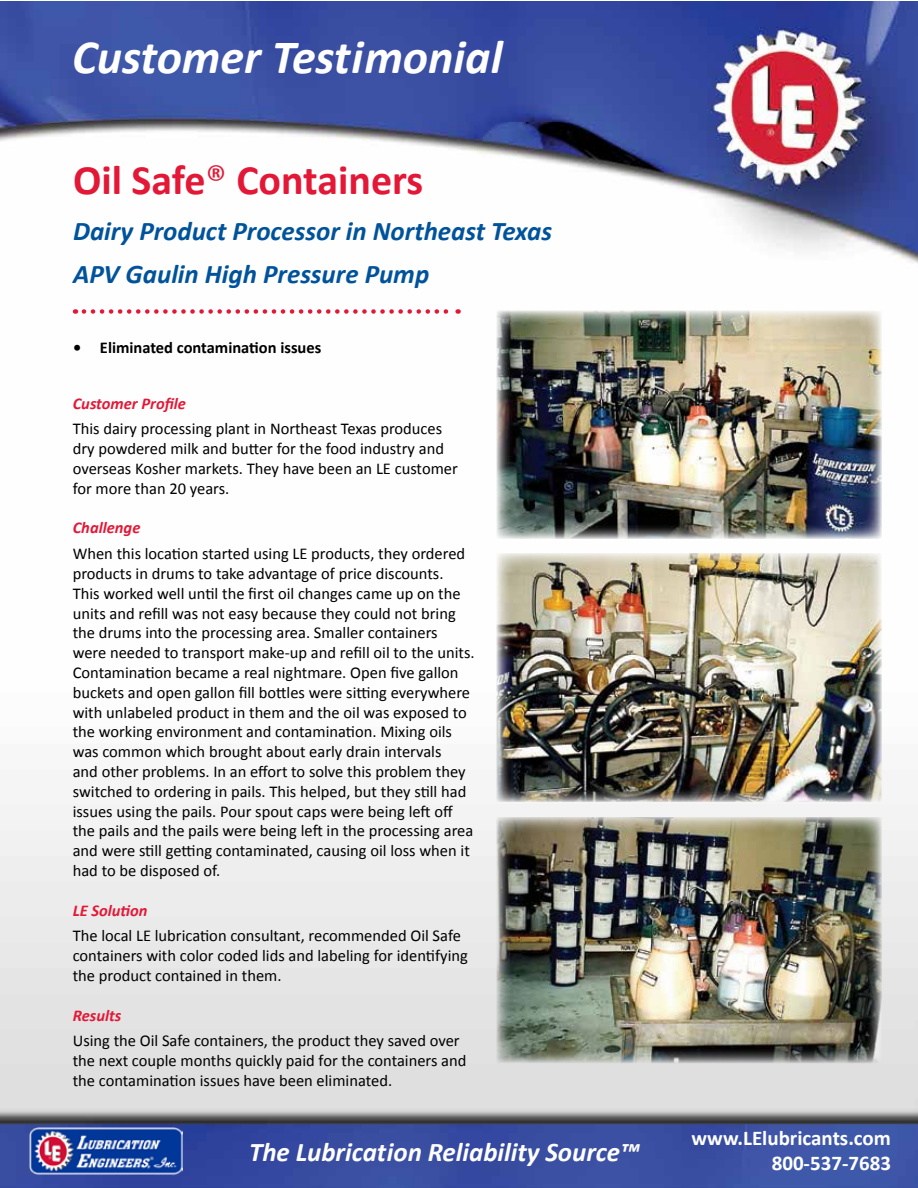
<style>
.page{position:relative;width:918px;height:1188px;background:#fff}
.page>*{position:absolute;margin:0;border:0;box-sizing:border-box;transform-origin:0 0}
.t1{font:italic 700 48px "Calibri";color:#fff}
.t2{font:700 42px "Calibri";color:#e31837}
.t3{font:italic 700 27px/42.9px "Calibri";color:#00539b}
.t4{font:italic 700 27px "Calibri";color:#fff}
.t5{font:700 21px/25.2px "Calibri";color:#fff;text-align:right}
.t6{font:16.5px/19.8px "Calibri";color:#000}
.t7{font:italic 700 16.5px "Calibri";color:#e31837}
.t8{font:700 16.5px "Calibri";color:#000}
.s1{font-weight:400}
</style>
<div class="page">
<img style="left:1px;top:1px;width:917px;height:1187px">
<svg style="left:84px;top:309px;width:375px;height:5px"></svg>
<img style="left:28px;top:1125px;width:154px;height:50px">
<img style="left:496px;top:311px;width:386px;height:228px">
<img style="left:496px;top:553px;width:386px;height:249px">
<img style="left:497px;top:818px;width:385px;height:245px">
<h1 class="t1" style="left:72px;top:27px;width:432px">Customer Testimonial</h1>
<h2 class="t2" style="left:73px;top:154px;width:352px">Oil Safe<span class="s1">®</span> Containers</h2>
<h3 class="t3" style="left:73px;top:210px;width:481px">Dairy Product Processor in Northeast Texas<br>APV Gaulin High Pressure Pump</h3>
<p class="t8" style="left:73px;top:337px;width:250px">• Eliminated contamination issues</p>
<p class="t7" style="left:73px;top:393px;width:115px">Customer Profile</p>
<p class="t6" style="left:73px;top:419px;width:387px">This dairy processing plant in Northeast Texas produces dry powdered milk and butter for the food industry and overseas Kosher markets. They have been an LE customer for more than 20 years.</p>
<p class="t7" style="left:73px;top:518px;width:69px">Challenge</p>
<p class="t6" style="left:73px;top:544px;width:404px">When this location started using LE products, they ordered products in drums to take advantage of price discounts.<br>This worked well until the first oil changes came up on the units and refill was not easy because they could not bring the drums into the processing area. Smaller containers were needed to transport make-up and refill oil to the units.<br>Contamination became a real nightmare. Open five gallon buckets and open gallon fill bottles were sitting everywhere with unlabeled product in them and the oil was exposed to the working environment and contamination. Mixing oils was common which brought about early drain intervals<br>and other problems. In an effort to solve this problem they switched to ordering in pails. This helped, but they still had issues using the pails. Pour spout caps were being left off the pails and the pails were being left in the processing area and were still getting contaminated, causing oil loss when it had to be disposed of.</p>
<p class="t7" style="left:73px;top:900px;width:76px">LE Solution</p>
<p class="t6" style="left:73px;top:926px;width:397px">The local LE lubrication consultant, recommended Oil Safe containers with color coded lids and labeling for identifying the product contained in them.</p>
<p class="t7" style="left:73px;top:1005px;width:50px">Results</p>
<p class="t6" style="left:73px;top:1031px;width:395px">Using the Oil Safe containers, the product they saved over the next couple months quickly paid for the containers and the contamination issues have been eliminated.</p>
<h3 class="t4" style="left:249px;top:1135px;width:392px">The Lubrication Reliability Source™</h3>
<p class="t5" style="left:692px;top:1125px;width:201px">www.LElubricants.com<br>800-537-7683</p>
</div>
